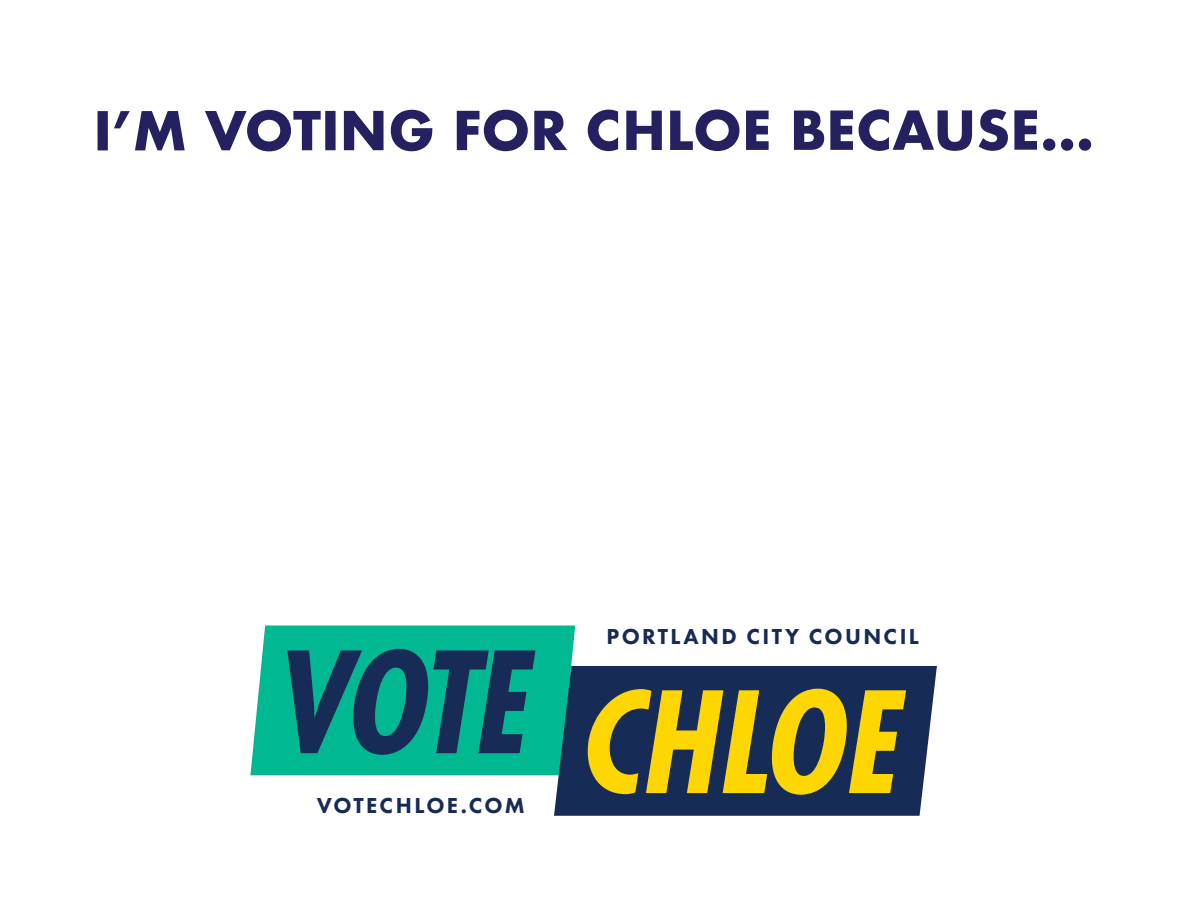
<style>
.page{position:relative;width:1188px;height:918px;background:#fff}
.page>*{position:absolute;margin:0;border:0;box-sizing:border-box;transform-origin:0 0}
.t1{font:italic 700 condensed 136.35px "Futura Std";letter-spacing:-.025em;color:#fed702}
.t2{font:700 52.2px "Futura";color:#252161}
.t3{font:800 22.5px "Futura PT";letter-spacing:.105em;color:#172b57}
</style>
<div class="page">
<div style="left:250px;top:626px;width:325px;height:149px;background:#00b992"></div>
<div style="left:554px;top:666px;width:383px;height:150px;background:#172b57"></div>
<h2 class="t2" style="left:93px;top:93px;width:1002px">I’M VOTING FOR CHLOE BECAUSE...</h2>
<p class="t3" style="left:607px;top:623px;width:314px">PORTLAND CITY COUNCIL</p>
<h1 class="t1" style="left:270px;top:658px;width:627px"><sup>VOTE</sup> CHLOE</h1>
<p class="t3" style="left:317px;top:791px;width:210px">VOTECHLOE.COM</p>
</div>
